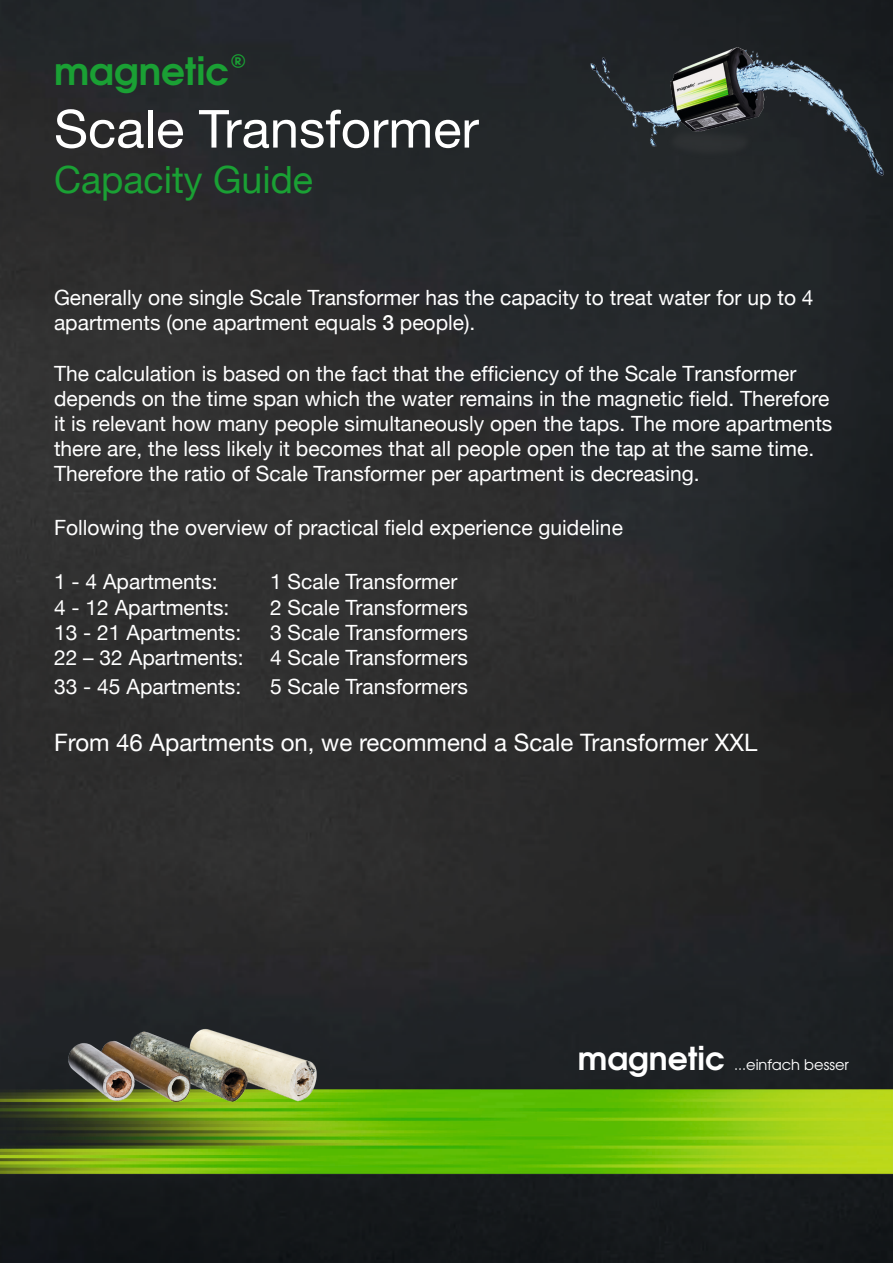
<style>
.page{position:relative;width:893px;height:1263px;background:#fff}
.page>*{position:absolute;margin:0;border:0;box-sizing:border-box;transform-origin:0 0}
.t1{font:52.5px "Helvetica Neue";color:#fff}
.t2{font:37.5px "Helvetica Neue";color:#1aa034}
.t3{font:700 37.5px "Te X Gyre Adventor";color:#1aa034}
.t4{font:24px "Helvetica Neue";color:#fff}
.t5{font:21px/25.2px "Helvetica Neue";color:#fff}
.t6{font:14.7px "Te X Gyre Adventor";color:#fff}
.s1{font-weight:500}
.s2{font-weight:700;font-size:31.5px}
</style>
<div class="page">
<img style="left:0;top:0;width:893px;height:1263px">
<img style="left:574px;top:0;width:319px;height:242px">
<img style="left:0;top:1053px;width:893px;height:156px">
<img style="left:54px;top:977px;width:280px;height:187px">
<p class="t3" style="left:54px;top:38px;width:195px">magnetic®</p>
<p class="t1" style="left:54px;top:98px;width:426px">Scale Transformer</p>
<p class="t2" style="left:54px;top:157px;width:261px">Capacity Guide</p>
<p class="t5" style="left:54px;top:285px;width:761px">Generally one single Scale Transformer has the capacity to treat water for up to 4 apartments (one apartment equals <span class="s1">3</span> people).</p>
<p class="t5" style="left:54px;top:360px;width:780px">The calculation is based on the fact that the efficiency of the Scale Transformer depends on the time span which the water remains in the magnetic field. Therefore it is relevant how many people simultaneously open the taps. The more apartments there are, the less likely it becomes that all people open the tap at the same time.<br>Therefore the ratio of Scale Transformer per apartment is decreasing.</p>
<p class="t5" style="left:54px;top:515px;width:570px">Following the overview of practical field experience guideline</p>
<p class="t5" style="left:54px;top:569px;width:165px">1 - 4 Apartments:</p>
<p class="t5" style="left:270px;top:569px;width:189px">1 Scale Transformer</p>
<p class="t5" style="left:54px;top:594px;width:177px">4 - 12 Apartments:</p>
<p class="t5" style="left:270px;top:594px;width:199px">2 Scale Transformers</p>
<p class="t5" style="left:54px;top:619px;width:189px">13 - 21 Apartments:</p>
<p class="t5" style="left:270px;top:619px;width:199px">3 Scale Transformers</p>
<p class="t5" style="left:54px;top:645px;width:191px">22 – 32 Apartments:</p>
<p class="t5" style="left:270px;top:645px;width:199px">4 Scale Transformers</p>
<p class="t5" style="left:54px;top:673px;width:189px">33 - 45 Apartments:</p>
<p class="t5" style="left:270px;top:673px;width:199px">5 Scale Transformers</p>
<p class="t4" style="left:54px;top:728px;width:705px">From 46 Apartments on, we recommend a Scale Transformer XXL</p>
<p class="t6" style="left:578px;top:1053px;width:273px"><span class="s2">magnetic</span> ...einfach besser</p>
</div>
